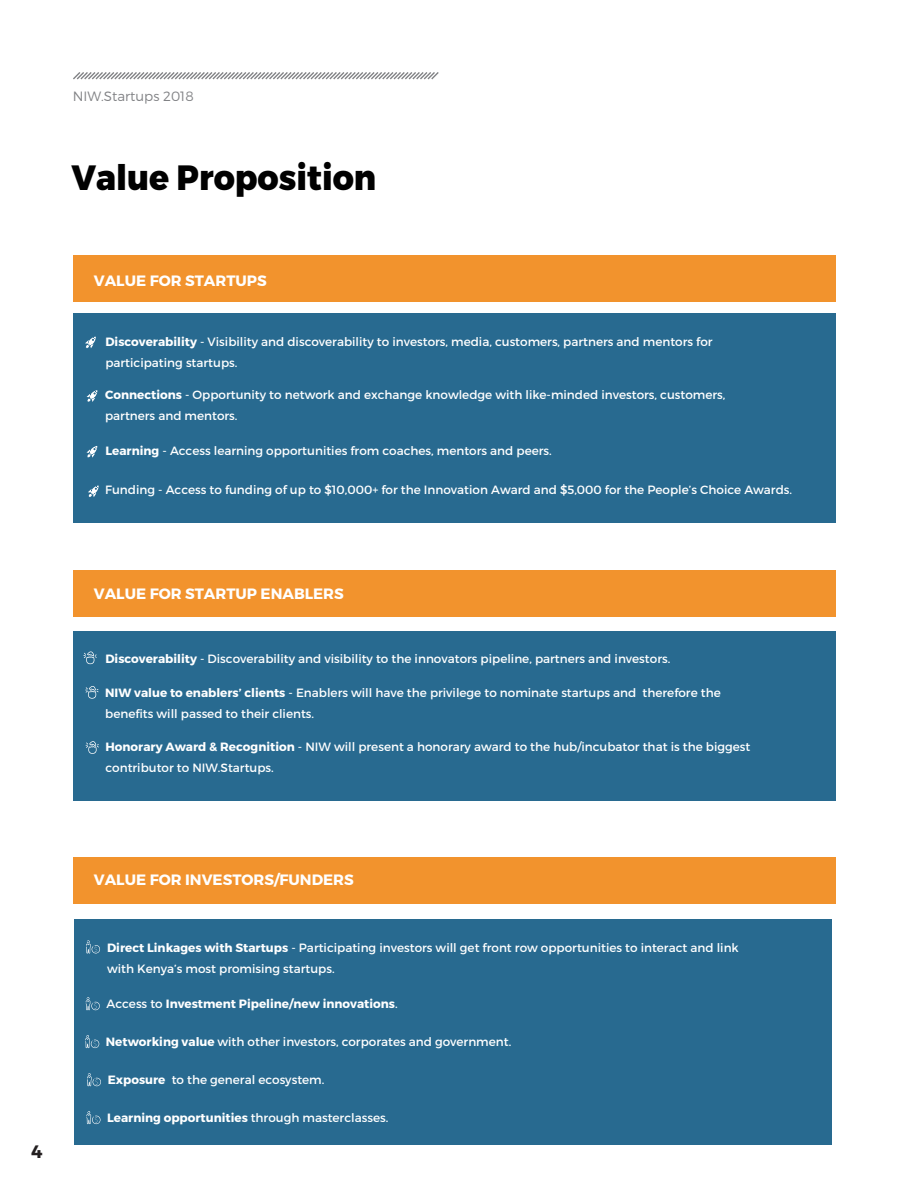
<style>
.page{position:relative;width:918px;height:1188px;background:#fff}
.page>*{position:absolute;margin:0;border:0;box-sizing:border-box;transform-origin:0 0}
.t1{font:800 35.1px "Montserrat";color:#010101;scale:.94 1}
.t2{font:700 18px "Montserrat";color:#231f20}
.t3{font:700 15px "Montserrat";color:#fff}
.t4{font:300 13.5px "Montserrat";color:#818285}
.t5{font:12px/21px "Montserrat";color:#fff}
.t6{font:700 12px "Montserrat";color:#fff}
.s1{font-weight:700}
.s2{font-weight:400}
</style>
<div class="page">
<div style="left:74px;top:313px;width:762px;height:209px;background:#286a90"></div>
<div style="left:74px;top:256px;width:762px;height:46px;background:#f2932d"></div>
<svg style="left:73px;top:72px;width:366px;height:8px"></svg>
<div style="left:74px;top:920px;width:757px;height:225px;background:#286a90"></div>
<svg style="left:85px;top:337px;width:11px;height:11px"></svg>
<svg style="left:87px;top:390px;width:10px;height:12px"></svg>
<svg style="left:86px;top:446px;width:11px;height:12px"></svg>
<svg style="left:88px;top:485px;width:11px;height:12px"></svg>
<svg style="left:86px;top:940px;width:14px;height:13px"></svg>
<svg style="left:86px;top:997px;width:14px;height:13px"></svg>
<svg style="left:85px;top:1035px;width:14px;height:13px"></svg>
<div style="left:74px;top:857px;width:762px;height:46px;background:#f2932d"></div>
<div style="left:74px;top:571px;width:762px;height:46px;background:#f2932d"></div>
<div style="left:74px;top:631px;width:762px;height:169px;background:#286a90"></div>
<svg style="left:83px;top:651px;width:14px;height:13px"></svg>
<svg style="left:85px;top:686px;width:14px;height:13px"></svg>
<svg style="left:86px;top:741px;width:13px;height:13px"></svg>
<svg style="left:87px;top:1073px;width:14px;height:13px"></svg>
<svg style="left:87px;top:1111px;width:14px;height:13px"></svg>
<p class="t4" style="left:73px;top:88px;width:122px">NIW.Startups 2018</p>
<h1 class="t1" style="left:71px;top:156px;width:326px">Value Proposition</h1>
<p class="t3" style="left:94px;top:271px;width:174px">VALUE FOR STARTUPS</p>
<p class="t5" style="left:105px;top:331px;width:609px"><span class="s1">Discoverability</span> - Visibility and discoverability to investors, media, customers, partners and mentors for participating startups.</p>
<p class="t5" style="left:105px;top:384px;width:622px"><span class="s1">Connections</span> - Opportunity to network and exchange knowledge with like-minded investors, customers, partners and mentors.</p>
<p class="t5" style="left:105px;top:440px;width:448px"><span class="s1">Learning</span> - Access learning opportunities from coaches, mentors and peers.</p>
<p class="t5" style="left:105px;top:479px;width:688px">Funding - Access to funding of up to $10,000+ for the Innovation Award and $5,000 for the People’s Choice Awards.</p>
<p class="t3" style="left:94px;top:584px;width:251px">VALUE FOR STARTUP ENABLERS</p>
<p class="t5" style="left:105px;top:648px;width:566px"><span class="s1">Discoverability</span> - Discoverability and visibility to the innovators pipeline, partners and investors.</p>
<p class="t5" style="left:105px;top:682px;width:617px"><span class="s1">NIW value to enablers’ clients</span> - Enablers will have the privilege to nominate startups and therefore the benefits will passed to their clients.</p>
<p class="t5" style="left:105px;top:737px;width:646px"><span class="s1">Honorary Award &amp; Recognition</span> - NIW will present a honorary award to the hub/incubator that is the biggest contributor to NIW.Startups.</p>
<h2 class="t2" style="left:31px;top:1140px;width:13px">4</h2>
<p class="t3" style="left:94px;top:871px;width:261px">VALUE FOR INVESTORS/FUNDERS</p>
<p class="t3" style="left:98px;top:876px;width:261px">VALUE FOR INVESTORS/FUNDERS</p>
<p class="t5" style="left:107px;top:937px;width:633px"><span class="s1">Direct Linkages with Startups</span> - Participating investors will get front row opportunities to interact and link with Kenya’s most promising startups.</p>
<p class="t6" style="left:107px;top:996px;width:293px"><span class="s2">Access to</span> Investment Pipeline/new innovations<span class="s2">.</span></p>
<p class="t5" style="left:106px;top:1032px;width:407px"><span class="s1">Networking value</span> with other investors, corporates and government.</p>
<p class="t5" style="left:108px;top:1069px;width:218px"><span class="s1">Exposure</span> to the general ecosystem.</p>
<p class="t6" style="left:107px;top:1111px;width:283px">Learning opportunities <span class="s2">through masterclasses.</span></p>
</div>
